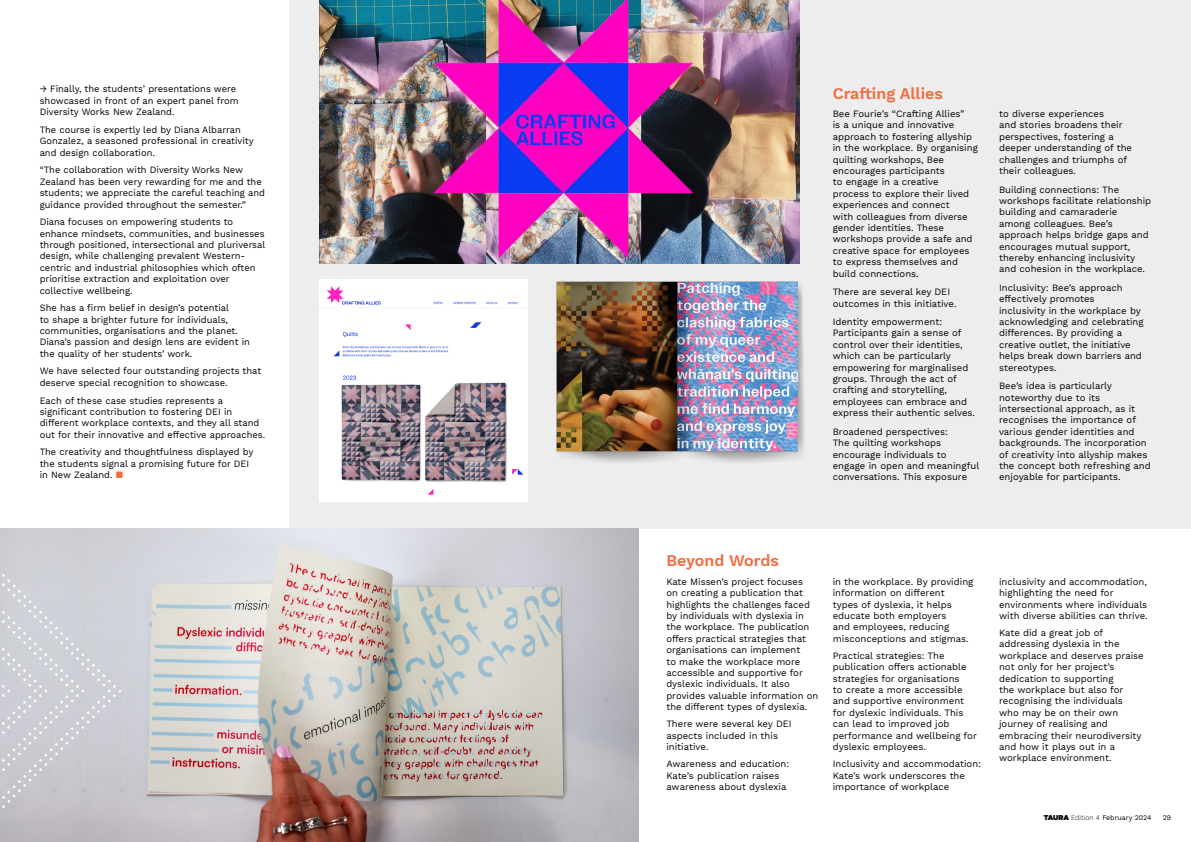
<style>
.page{position:relative;width:1191px;height:842px;background:#fff}
.page>*{position:absolute;margin:0;border:0;box-sizing:border-box;transform-origin:0 0}
.t1{font:600 16px "Work Sans";color:#f36c3f}
.t2{font:9.5px/11.4px "Work Sans";color:#000}
.t3{font:7px "Work Sans";color:#000}
.s1{color:#f36c3f}
.s2{font-family:"Gotham";font-weight:900}
.s3{font-weight:300}
</style>
<div class="page">
<div style="left:289px;top:0;width:902px;height:529px;background:#ededee"></div>
<img style="left:320px;top:0;width:480px;height:263px">
<img style="left:320px;top:280px;width:207px;height:222px">
<img style="left:128px;top:529px;width:510px;height:313px">
<img style="left:556px;top:281px;width:249px;height:182px">
<svg style="left:2px;top:574px;width:119px;height:234px;background:#cdced5"></svg>
<p class="t2" style="left:40px;top:84px;width:200px">→ Finally, the students’ presentations were showcased in front of an expert panel from<br>Diversity Works New Zealand.</p>
<p class="t2" style="left:40px;top:124px;width:215px">The course is expertly led by Diana Albarran<br>Gonzalez, a seasoned professional in creativity and design collaboration.</p>
<p class="t2" style="left:40px;top:165px;width:227px">“The collaboration with Diversity Works New Zealand has been very rewarding for me and the students; we appreciate the careful teaching and guidance provided throughout the semester.”</p>
<p class="t2" style="left:40px;top:217px;width:227px">Diana focuses on empowering students to enhance mindsets, communities, and businesses through positioned, intersectional and pluriversal design, while challenging prevalent Western&shy;centric and industrial philosophies which often prioritise extraction and exploitation over collective wellbeing.</p>
<p class="t2" style="left:40px;top:303px;width:212px">She has a firm belief in design’s potential<br>to shape a brighter future for individuals, communities, organisations and the planet.<br>Diana’s passion and design lens are evident in the quality of her students’ work.</p>
<p class="t2" style="left:40px;top:366px;width:223px">We have selected four outstanding projects that deserve special recognition to showcase.</p>
<p class="t2" style="left:40px;top:395px;width:227px">Each of these case studies represents a significant contribution to fostering DEI in different workplace contexts, and they all stand out for their innovative and effective approaches.</p>
<p class="t2" style="left:40px;top:447px;width:215px">The creativity and thoughtfulness displayed by the students signal a promising future for DEI in New Zealand. <span class="s1">▪</span></p>
<h1 class="t1" style="left:832px;top:84px;width:112px">Crafting Allies</h1>
<p class="t2" style="left:832px;top:108px;width:147px">Bee Fourie’s “Crafting Allies”<br>is a unique and innovative approach to fostering allyship in the workplace. By organising quilting workshops, Bee encourages participants<br>to engage in a creative<br>process to explore their lived experiences and connect<br>with colleagues from diverse gender identities. These workshops provide a safe and creative space for employees to express themselves and build connections.</p>
<p class="t2" style="left:832px;top:287px;width:125px">There are several key DEI outcomes in this initiative.</p>
<p class="t2" style="left:832px;top:316px;width:144px">Identity empowerment:<br>Participants gain a sense of control over their identities, which can be particularly empowering for marginalised groups. Through the act of crafting and storytelling, employees can embrace and express their authentic selves.</p>
<p class="t2" style="left:832px;top:426px;width:148px">Broadened perspectives:<br>The quilting workshops encourage individuals to engage in open and meaningful conversations. This exposure</p>
<p class="t2" style="left:999px;top:108px;width:134px">to diverse experiences<br>and stories broadens their perspectives, fostering a deeper understanding of the challenges and triumphs of their colleagues.</p>
<p class="t2" style="left:999px;top:184px;width:154px">Building connections: The workshops facilitate relationship building and camaraderie<br>among colleagues. Bee’s approach helps bridge gaps and encourages mutual support, thereby enhancing inclusivity and cohesion in the workplace.</p>
<p class="t2" style="left:999px;top:282px;width:146px">Inclusivity: Bee’s approach effectively promotes<br>inclusivity in the workplace by acknowledging and celebrating differences. By providing a creative outlet, the initiative helps break down barriers and stereotypes.</p>
<p class="t2" style="left:999px;top:381px;width:153px">Bee’s idea is particularly noteworthy due to its intersectional approach, as it recognises the importance of various gender identities and backgrounds. The incorporation of creativity into allyship makes the concept both refreshing and enjoyable for participants.</p>
<h1 class="t1" style="left:666px;top:551px;width:114px">Beyond Words</h1>
<p class="t2" style="left:666px;top:576px;width:153px">Kate Missen’s project focuses<br>on creating a publication that highlights the challenges faced by individuals with dyslexia in the workplace. The publication offers practical strategies that organisations can implement<br>to make the workplace more accessible and supportive for dyslexic individuals. It also provides valuable information on the different types of dyslexia.</p>
<p class="t2" style="left:666px;top:719px;width:127px">There were several key DEI aspects included in this initiative.</p>
<p class="t2" style="left:666px;top:759px;width:124px">Awareness and education:<br>Kate’s publication raises awareness about dyslexia</p>
<p class="t2" style="left:832px;top:576px;width:142px">in the workplace. By providing information on different<br>types of dyslexia, it helps educate both employers<br>and employees, reducing misconceptions and stigmas.</p>
<p class="t2" style="left:832px;top:650px;width:146px">Practical strategies: The publication offers actionable strategies for organisations<br>to create a more accessible and supportive environment for dyslexic individuals. This can lead to improved job performance and wellbeing for dyslexic employees.</p>
<p class="t2" style="left:832px;top:759px;width:150px">Inclusivity and accommodation:<br>Kate’s work underscores the importance of workplace</p>
<p class="t2" style="left:999px;top:576px;width:150px">inclusivity and accommodation, highlighting the need for environments where individuals with diverse abilities can thrive.</p>
<p class="t2" style="left:999px;top:627px;width:146px">Kate did a great job of addressing dyslexia in the workplace and deserves praise not only for her project’s dedication to supporting<br>the workplace but also for recognising the individuals who may be on their own journey of realising and embracing their neurodiversity and how it plays out in a workplace environment.</p>
<p class="t3" style="left:1043px;top:813px;width:109px"><span class="s2">TAURA</span> <span class="s3">Edition 4</span> February 2024</p>
<p class="t3" style="left:1162px;top:813px;width:10px">29</p>
</div>
